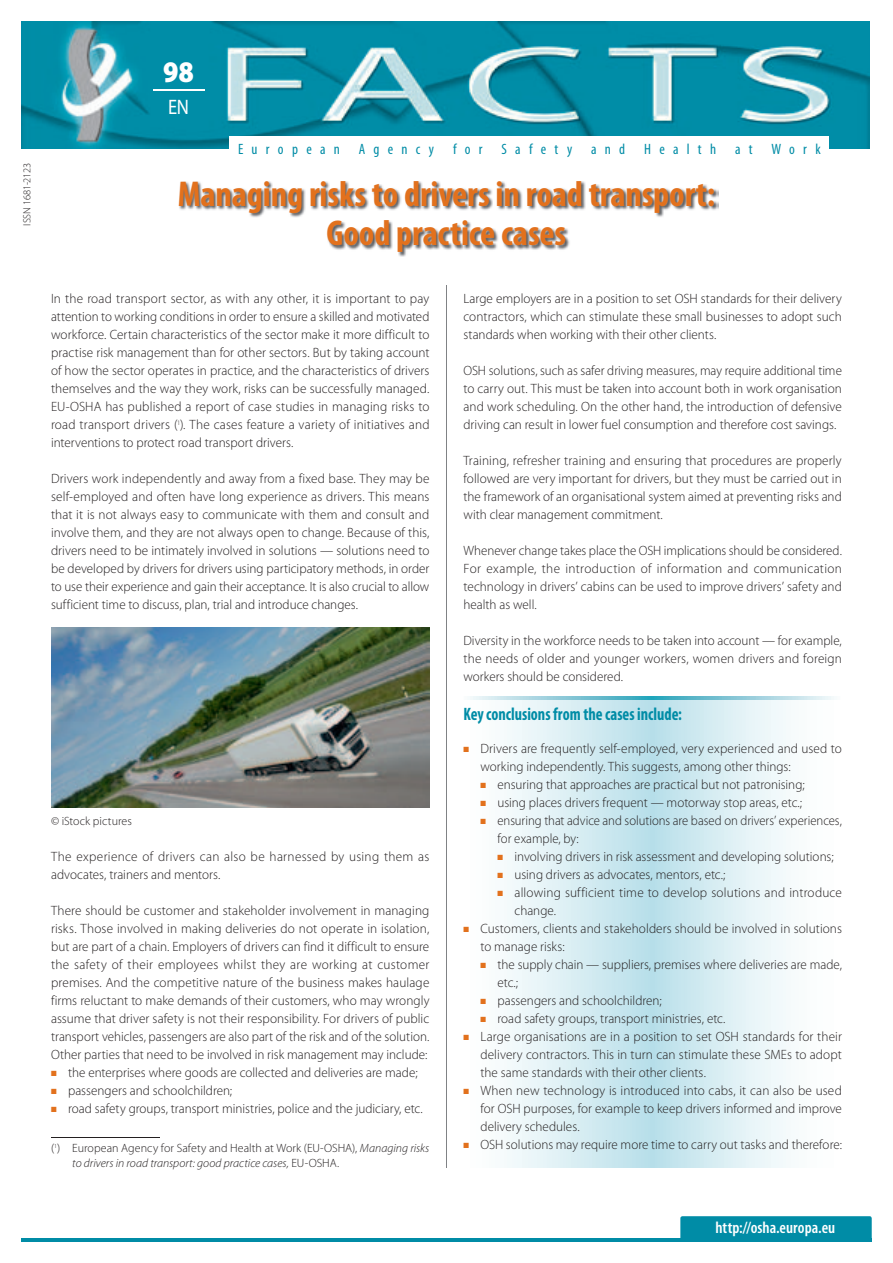
<style>
.page{position:relative;width:893px;height:1263px;background:#fff}
.page>*{position:absolute;margin:0;border:0;box-sizing:border-box;transform-origin:0 0}
.t1{font:700 condensed 36px/39px "Myriad Pro";color:#e2711d;text-align:center}
.t2{font:900 30px "Myriad Pro";color:#fff;scale:.9 1}
.t3{font:21px "Myriad Pro";color:#fff;scale:.88 1}
.t4{font:700 condensed 18px "Myriad Pro";color:#008ca6;scale:.9 1}
.t5{font:600 condensed 16.5px "Myriad Pro";letter-spacing:.005em;color:#fff}
.t6{font:condensed 15px "Myriad Pro";letter-spacing:.555em;color:#008ca6}
.t7{font:300 13.5px/18px "Myriad Pro";color:#231f20;text-align:justify}
.t8{font:300 13.5px/18px "Myriad Pro";color:#231f20;text-align:justify;scale:.96 1}
.t9{font:300 13.5px/18px "Myriad Pro";letter-spacing:.02em;color:#231f20}
.t10{font:300 13.5px/18px "Myriad Pro";color:#231f20;scale:.94 1}
.t11{font:300 12px/15px "Myriad Pro";letter-spacing:.005em;color:#231f20}
.t12{font:300 10.5px "Myriad Pro";letter-spacing:-.005em;color:#231f20}
.s1{color:#e2711d}
.s2{font-style:italic}
</style>
<div class="page">
<svg style="left:470px;top:699px;width:364px;height:468px"></svg>
<img style="left:21px;top:21px;width:848px;height:128px">
<hr style="left:153px;top:89px;width:51px;height:2px;background:#fff">
<div style="left:230px;top:136px;width:599px;height:26px;background:#fff"></div>
<hr style="left:446px;top:285px;width:1px;height:882px;background:#808285">
<hr style="left:21px;top:1239px;width:851px;height:3px;background:#008ca6">
<div style="left:680px;top:1216px;width:192px;height:26px;background:#008ca6;border-radius:2px"></div>
<img style="left:179px;top:181px;width:539px;height:75px">
<hr style="left:51px;top:1137px;width:108px;height:1px;background:#231f20">
<img style="left:51px;top:627px;width:378px;height:180px">
<svg style="left:470px;top:697px;width:364px;height:2px"></svg>
<p class="t12" style="left:21px;top:226px;width:64px;rotate:-90deg">ISSN 1681-2123</p>
<h2 class="t2" style="left:163px;top:55px;width:36px">98</h2>
<h3 class="t3" style="left:168px;top:94px;width:25px">EN</h3>
<p class="t6" style="left:238px;top:140px;width:103px">European</p>
<p class="t6" style="left:359px;top:140px;width:77px">Agency</p>
<p class="t6" style="left:453px;top:140px;width:31px">for</p>
<p class="t6" style="left:501px;top:140px;width:72px">Safety</p>
<p class="t6" style="left:591px;top:140px;width:36px">and</p>
<p class="t6" style="left:644px;top:140px;width:74px">Health</p>
<p class="t6" style="left:735px;top:140px;width:19px">a t</p>
<p class="t6" style="left:771px;top:140px;width:51px">Work</p>
<h1 class="t1" style="left:178px;top:173px;width:539px">Managing risks to drivers in road transport:<br>Good practice cases</h1>
<p class="t7" style="left:51px;top:290px;width:380px">In the road transport sector, as with any other, it is important to pay attention to working conditions in order to ensure a skilled and motivated workforce. Certain characteristics of the sector make it more difficult to practise risk management than for other sectors. But by taking account of how the sector operates in practice, and the characteristics of drivers themselves and the way they work, risks can be successfully managed.<br>EU-OSHA has published a report of case studies in managing risks to road transport drivers (<sup>1</sup>). The cases feature a variety of initiatives and interventions to protect road transport drivers.</p>
<p class="t7" style="left:51px;top:470px;width:380px">Drivers work independently and away from a fixed base. They may be self-employed and often have long experience as drivers. This means that it is not always easy to communicate with them and consult and involve them, and they are not always open to change. Because of this, drivers need to be intimately involved in solutions — solutions need to be developed by drivers for drivers using participatory methods, in order to use their experience and gain their acceptance. It is also crucial to allow sufficient time to discuss, plan, trial and introduce changes.</p>
<p class="t11" style="left:51px;top:814px;width:82px">© iStock pictures</p>
<p class="t9" style="left:51px;top:848px;width:380px">The experience of drivers can also be harnessed by using them as advocates, trainers and mentors.</p>
<p class="t7" style="left:51px;top:902px;width:380px">There should be customer and stakeholder involvement in managing risks. Those involved in making deliveries do not operate in isolation, but are part of a chain. Employers of drivers can find it difficult to ensure the safety of their employees whilst they are working at customer premises. And the competitive nature of the business makes haulage firms reluctant to make demands of their customers, who may wrongly assume that driver safety is not their responsibility. For drivers of public transport vehicles, passengers are also part of the risk and of the solution.<br>Other parties that need to be involved in risk management may include:</p>
<p class="t7" style="left:51px;top:1064px;width:368px"><span class="s1">■</span> the enterprises where goods are collected and deliveries are made;</p>
<p class="t7" style="left:51px;top:1082px;width:183px"><span class="s1">■</span> passengers and schoolchildren;</p>
<p class="t7" style="left:51px;top:1100px;width:373px"><span class="s1">■</span> road safety groups, transport ministries, police and the judiciary, etc.</p>
<p class="t11" style="left:72px;top:1141px;width:359px;text-indent:-21px">(<sup>1</sup>) European Agency for Safety and Health at Work (EU-OSHA), <span class="s2">Managing risks to drivers in road transport: good practice cases,</span> EU-OSHA.</p>
<p class="t7" style="left:463px;top:290px;width:380px">Large employers are in a position to set OSH standards for their delivery contractors, which can stimulate these small businesses to adopt such standards when working with their other clients.</p>
<p class="t8" style="left:463px;top:362px;width:396px">OSH solutions, such as safer driving measures, may require additional time to carry out. This must be taken into account both in work organisation and work scheduling. On the other hand, the introduction of defensive driving can result in lower fuel consumption and therefore cost savings.</p>
<p class="t7" style="left:463px;top:452px;width:380px">Training, refresher training and ensuring that procedures are properly followed are very important for drivers, but they must be carried out in the framework of an organisational system aimed at preventing risks and with clear management commitment.</p>
<p class="t8" style="left:463px;top:542px;width:396px">Whenever change takes place the OSH implications should be considered.<br>For example, the introduction of information and communication technology in drivers’ cabins can be used to improve drivers’ safety and health as well.</p>
<p class="t7" style="left:463px;top:632px;width:380px">Diversity in the workforce needs to be taken into account — for example, the needs of older and younger workers, women drivers and foreign workers should be considered.</p>
<h3 class="t4" style="left:463px;top:703px;width:244px">Key conclusions from the cases include:</h3>
<p class="t7" style="left:480px;top:740px;width:363px;text-indent:-17px"><span class="s1">■</span> Drivers are frequently self-employed, very experienced and used to working independently. This suggests, among other things:</p>
<p class="t7" style="left:480px;top:776px;width:326px"><span class="s1">■</span> ensuring that approaches are practical but not patronising;</p>
<p class="t7" style="left:480px;top:794px;width:323px"><span class="s1">■</span> using places drivers frequent — motorway stop areas, etc.;</p>
<p class="t10" style="left:497px;top:812px;width:368px;text-indent:-17px"><span class="s1">■</span> ensuring that advice and solutions are based on drivers’ experiences, for example, by:</p>
<p class="t7" style="left:497px;top:848px;width:338px"><span class="s1">■</span> involving drivers in risk assessment and developing solutions;</p>
<p class="t7" style="left:497px;top:866px;width:229px"><span class="s1">■</span> using drivers as advocates, mentors, etc.;</p>
<p class="t7" style="left:514px;top:884px;width:329px;text-indent:-17px"><span class="s1">■</span> allowing sufficient time to develop solutions and introduce change.</p>
<p class="t7" style="left:480px;top:920px;width:363px;text-indent:-17px"><span class="s1">■</span> Customers, clients and stakeholders should be involved in solutions to manage risks:</p>
<p class="t7" style="left:497px;top:956px;width:346px;text-indent:-17px"><span class="s1">■</span> the supply chain — suppliers, premises where deliveries are made, etc.;</p>
<p class="t7" style="left:480px;top:992px;width:183px"><span class="s1">■</span> passengers and schoolchildren;</p>
<p class="t7" style="left:480px;top:1010px;width:246px"><span class="s1">■</span> road safety groups, transport ministries, etc.</p>
<p class="t7" style="left:480px;top:1028px;width:363px;text-indent:-17px"><span class="s1">■</span> Large organisations are in a position to set OSH standards for their delivery contractors. This in turn can stimulate these SMEs to adopt the same standards with their other clients.</p>
<p class="t7" style="left:480px;top:1082px;width:363px;text-indent:-17px"><span class="s1">■</span> When new technology is introduced into cabs, it can also be used for OSH purposes, for example to keep drivers informed and improve delivery schedules.</p>
<p class="t7" style="left:463px;top:1136px;width:380px"><span class="s1">■</span> OSH solutions may require more time to carry out tasks and therefore:</p>
<p class="t5" style="left:715px;top:1219px;width:121px">http://osha.europa.eu</p>
</div>
